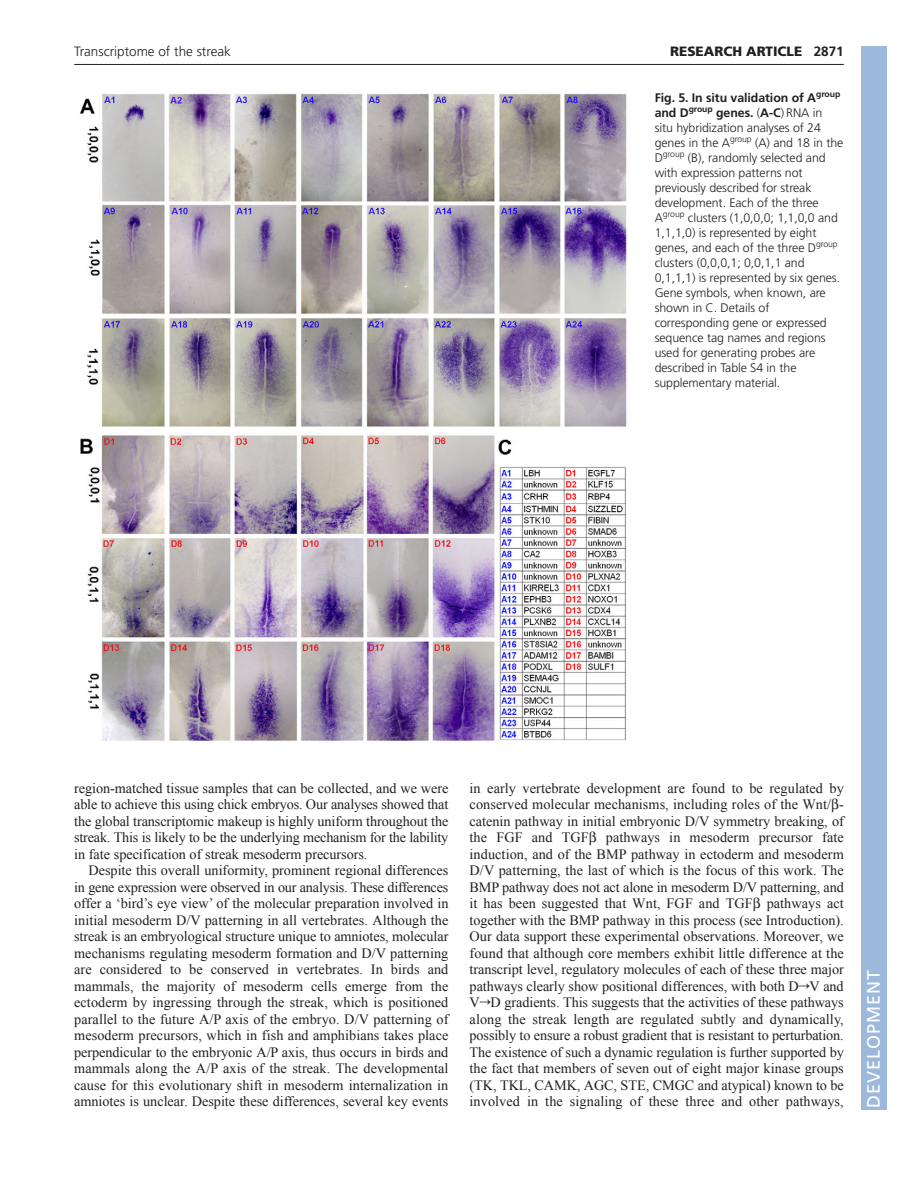
<style>
.page{position:relative;width:918px;height:1188px;background:#fff}
.page>*{position:absolute;margin:0;border:0;box-sizing:border-box;transform-origin:0 0}
.t1{font:18px "Frutiger LT Std";letter-spacing:.055em;color:#fff}
.t2{font:14.25px/16.5px "Times New Roman";color:#231f20;text-align:justify}
.t3{font:300 13.5px "Frutiger LT Std";color:#231f20}
.t4{font:900 13.5px "Frutiger LT Std";color:#231f20}
.t5{font:300 12.3px/15px "Frutiger LT Std";letter-spacing:-.005em;color:#231f20}
.s1{font-weight:700}
.s2{font-family:"Math Technical P02"}
</style>
<div class="page">
<hr style="left:74px;top:64px;width:770px;height:1px;background:#231f20">
<img style="left:80px;top:93px;width:547px;height:649px">
<div style="left:861px;top:46px;width:25px;height:1064px;background:#9cb9db"></div>
<p class="t3" style="left:74px;top:46px;width:158px">Transcriptome of the streak</p>
<p class="t4" style="left:670px;top:45px;width:175px">RESEARCH ARTICLE <span class="s1">2871</span></p>
<p class="t5" style="left:655px;top:91px;width:190px"><span class="s1">Fig. 5. In situ validation of A</span><sup>group </sup><span class="s1">and D</span><sup>group</sup> <span class="s1">genes.</span> (<span class="s1">A-C</span>) RNA in situ hybridization analyses of 24 genes in the A<sup>group</sup> (A) and 18 in the<br>D<sup>group</sup> (B), randomly selected and with expression patterns not previously described for streak development. Each of the three<br>A<sup>group</sup> clusters (1,0,0,0; 1,1,0,0 and<br>1,1,1,0) is represented by eight genes, and each of the three D<sup>group </sup>clusters (0,0,0,1; 0,0,1,1 and<br>0,1,1,1) is represented by six genes.<br>Gene symbols, when known, are shown in C. Details of corresponding gene or expressed sequence tag names and regions used for generating probes are described in Table S4 in the supplementary material.</p>
<p class="t2" style="left:74px;top:780px;width:376px">region-matched tissue samples that can be collected, and we were able to achieve this using chick embryos. Our analyses showed that the global transcriptomic makeup is highly uniform throughout the streak. This is likely to be the underlying mechanism for the lability in fate specification of streak mesoderm precursors.</p>
<p class="t2" style="left:74px;top:862px;width:376px;text-indent:14px">Despite this overall uniformity, prominent regional differences in gene expression were observed in our analysis. These differences offer a ‘bird’s eye view’ of the molecular preparation involved in initial mesoderm D/V patterning in all vertebrates. Although the streak is an embryological structure unique to amniotes, molecular mechanisms regulating mesoderm formation and D/V patterning are considered to be conserved in vertebrates. In birds and mammals, the majority of mesoderm cells emerge from the ectoderm by ingressing through the streak, which is positioned parallel to the future A/P axis of the embryo. D/V patterning of mesoderm precursors, which in fish and amphibians takes place perpendicular to the embryonic A/P axis, thus occurs in birds and mammals along the A/P axis of the streak. The developmental cause for this evolutionary shift in mesoderm internalization in amniotes is unclear. Despite these differences, several key events</p>
<p class="t2" style="left:470px;top:780px;width:376px">in early vertebrate development are found to be regulated by conserved molecular mechanisms, including roles of the Wnt/ - catenin pathway in initial embryonic D/V symmetry breaking, of the FGF and TGF pathways in mesoderm precursor fate induction, and of the BMP pathway in ectoderm and mesoderm D/V patterning, the last of which is the focus of this work. The BMP pathway does not act alone in mesoderm D/V patterning, and it has been suggested that Wnt, FGF and TGF pathways act together with the BMP pathway in this process (see Introduction).<br>Our data support these experimental observations. Moreover, we found that although core members exhibit little difference at the transcript level, regulatory molecules of each of these three major pathways clearly show positional differences, with both D<span class="s2">r</span>V and V<span class="s2">r</span>D gradients. This suggests that the activities of these pathways along the streak length are regulated subtly and dynamically, possibly to ensure a robust gradient that is resistant to perturbation.<br>The existence of such a dynamic regulation is further supported by the fact that members of seven out of eight major kinase groups (TK, TKL, CAMK, AGC, STE, CMGC and atypical) known to be involved in the signaling of these three and other pathways,</p>
<p class="t1" style="left:863px;top:1108px;width:140px;rotate:-90deg">DEVELOPMENT</p>
</div>
